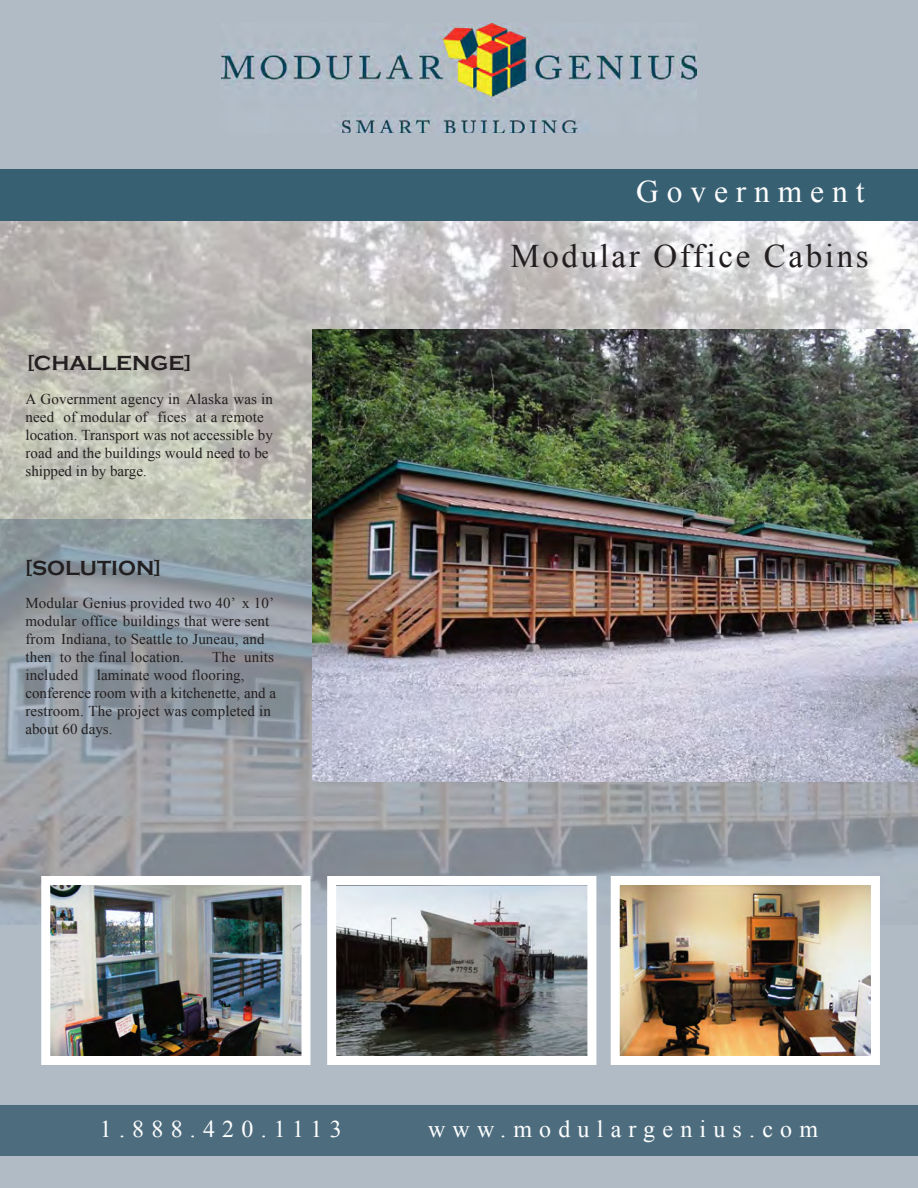
<style>
.page{position:relative;width:918px;height:1188px;background:#fff}
.page>*{position:absolute;margin:0;border:0;box-sizing:border-box;transform-origin:0 0}
.t1{font:33px "Times New Roman";letter-spacing:.08em;color:#231f20}
.t2{font:31.5px "Times New Roman";letter-spacing:.25em;color:#fff}
.t3{font:24px "Times New Roman";letter-spacing:.3em;color:#fff}
.t4{font:700 21px "Copperplate Gothic";color:#231f20}
.t5{font:15px/18px "Times New Roman";letter-spacing:.01em;color:#231f20}
</style>
<div class="page">
<img style="left:0;top:221px;width:918px;height:299px">
<div style="left:0;top:0;width:918px;height:171px;background:#b1bbc5"></div>
<div style="left:0;top:925px;width:918px;height:263px;background:#b1bbc5"></div>
<img style="left:0;top:520px;width:918px;height:405px">
<img style="left:221px;top:23px;width:475px;height:110px">
<div style="left:0;top:170px;width:918px;height:51px;background:#386073"></div>
<div style="left:0;top:1106px;width:918px;height:50px;background:#4d6d7f"></div>
<img style="left:313px;top:329px;width:605px;height:453px">
<img style="left:51px;top:886px;width:249px;height:169px">
<div style="left:41px;top:876px;width:269px;height:189px;border:9px solid #fff"></div>
<img style="left:337px;top:886px;width:249px;height:169px">
<div style="left:327px;top:876px;width:269px;height:189px;border:9px solid #fff"></div>
<img style="left:621px;top:886px;width:249px;height:169px">
<div style="left:611px;top:876px;width:269px;height:189px;border:9px solid #fff"></div>
<h2 class="t2" style="left:636px;top:170px;width:230px">Government</h2>
<h3 class="t4" style="left:27px;top:352px;width:166px">[CHALLENGE]</h3>
<p class="t5" style="left:26px;top:390px;width:249px">A Government agency in Alaska was in need of modular of fices at a remote location. Transport was not accessible by road and the buildings would need to be shipped in by barge.</p>
<h3 class="t4" style="left:25px;top:557px;width:138px">[SOLUTION]</h3>
<p class="t5" style="left:26px;top:594px;width:250px">Modular Genius provided two 40’ x 10’ modular office buildings that were sent from Indiana, to Seattle to Juneau, and then to the final location.</p>
<p class="t5" style="left:26px;top:648px;width:252px;text-indent:187px">The units included laminate wood flooring, conference room with a kitchenette, and a restroom. The project was completed in about 60 days.</p>
<h1 class="t1" style="left:510px;top:234px;width:360px">Modular Office Cabins</h1>
<h3 class="t3" style="left:100px;top:1113px;width:243px">1.888.420.1113</h3>
<h3 class="t3" style="left:428px;top:1113px;width:391px">www.modulargenius.com</h3>
</div>
